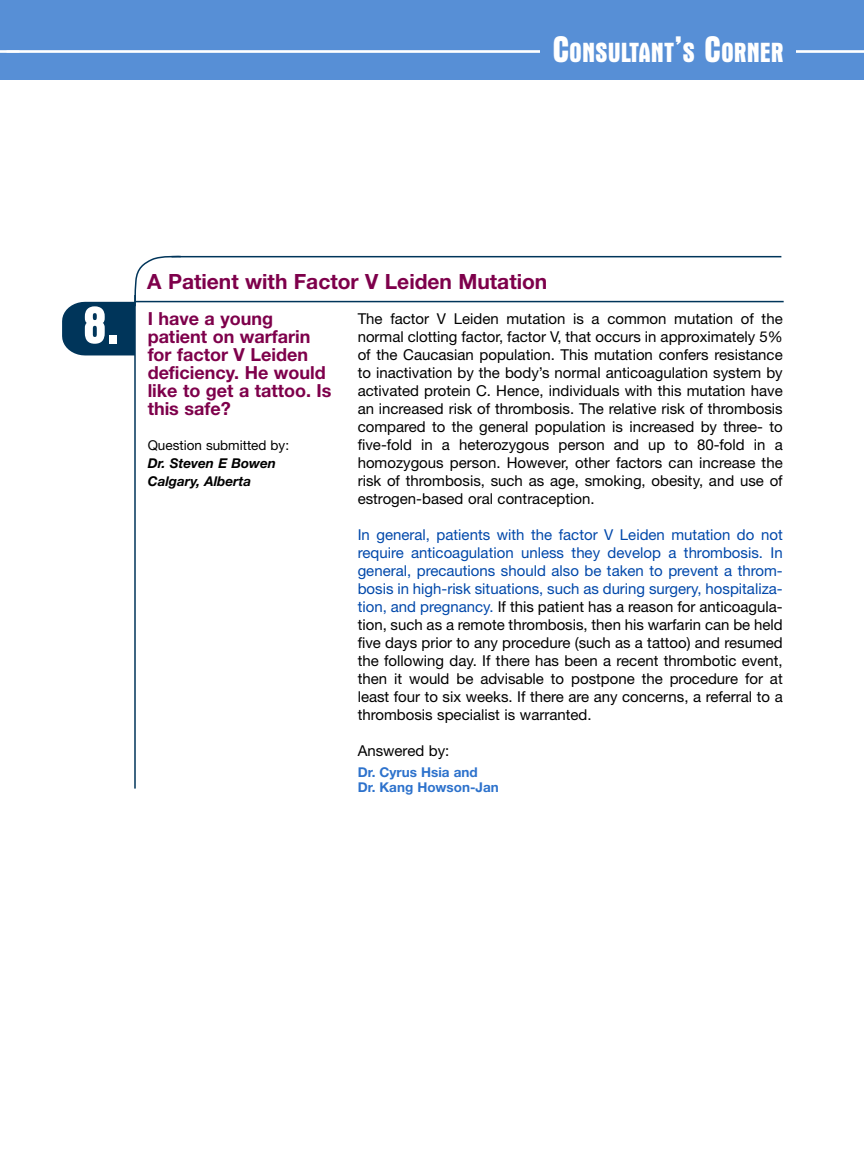
<style>
.page{position:relative;width:864px;height:1175px;background:#fff}
.page>*{position:absolute;margin:0;border:0;box-sizing:border-box;transform-origin:0 0}
.t1{font:700 condensed 54.45px "Aurora BT";color:#fff}
.t2{font:700 condensed 28.2px "Aurora BT";color:#fff}
.t3{font:700 21px "Helvetica Neue";color:#7e004b}
.t4{font:700 18px/18px "Helvetica Neue";color:#7e004b}
.t5{font:15px/18px "Helvetica Neue";color:#000;text-align:justify}
.t6{font:700 13.5px/15px "Helvetica Neue";color:#2d72cc}
.t7{font:italic 700 13.5px/18px "Helvetica Neue";color:#000}
.t8{font:13.5px "Helvetica Neue";color:#000}
.s1{font-size:37.5px}
.s2{color:#0048aa}
</style>
<div class="page">
<div style="left:0;top:0;width:864px;height:80px;background:#578fd6"></div>
<hr style="left:7px;top:50px;width:857px;height:3px;background:#fff">
<hr style="left:135px;top:301px;width:649px;height:1px;background:#00355a">
<svg style="left:62px;top:255px;width:120px;height:100px"></svg>
<hr style="left:172px;top:256px;width:609px;height:1px;background:#00355a">
<hr style="left:134px;top:295px;width:2px;height:493px;background:#00355a">
<hr style="left:0;top:50px;width:20px;height:3px;background:#fff">
<div style="left:540px;top:26px;width:256px;height:48px;background:#578fd6"></div>
<h2 class="t2" style="left:552px;top:35px;width:233px"><span class="s1">C</span>ONSULTANT<span class="s1">’</span>S <span class="s1">C</span>ORNER</h2>
<h3 class="t3" style="left:147px;top:274px;width:402px">A Patient with Factor V Leiden Mutation</h3>
<h1 class="t1" style="left:83px;top:292px;width:37px">8.</h1>
<p class="t5" style="left:358px;top:311px;width:427px">The factor V Leiden mutation is a common mutation of the normal clotting factor, factor V, that occurs in approximately 5% of the Caucasian population. This mutation confers resistance to inactivation by the body’s normal anticoagulation system by activated protein C. Hence, individuals with this mutation have an increased risk of thrombosis. The relative risk of thrombosis compared to the general population is increased by three- to five-fold in a heterozygous person and up to 80-fold in a homozygous person. However, other factors can increase the risk of thrombosis, such as age, smoking, obesity, and use of estrogen-based oral contraception.</p>
<p class="t5" style="left:358px;top:527px;width:427px"><span class="s2">In general, patients with the factor V Leiden mutation do not require anticoagulation unless they develop a thrombosis. In general, precautions should also be taken to prevent a throm&shy;bosis in high-risk situations, such as during surgery, hospitaliza&shy;tion, and pregnancy.</span> If this patient has a reason for anticoagula&shy;tion, such as a remote thrombosis, then his warfarin can be held five days prior to any procedure (such as a tattoo) and resumed the following day. If there has been a recent thrombotic event, then it would be advisable to postpone the procedure for at least four to six weeks. If there are any concerns, a referral to a thrombosis specialist is warranted.</p>
<p class="t5" style="left:358px;top:743px;width:93px">Answered by:</p>
<p class="t6" style="left:358px;top:765px;width:143px">Dr. Cyrus Hsia and<br>Dr. Kang Howson-Jan</p>
<p class="t4" style="left:148px;top:311px;width:185px">I have a young patient on warfarin for factor V Leiden deficiency. He would like to get a tattoo. Is this safe?</p>
<p class="t8" style="left:148px;top:440px;width:143px">Question submitted by:</p>
<p class="t7" style="left:148px;top:455px;width:130px">Dr. Steven E Bowen<br>Calgary, Alberta</p>
</div>
